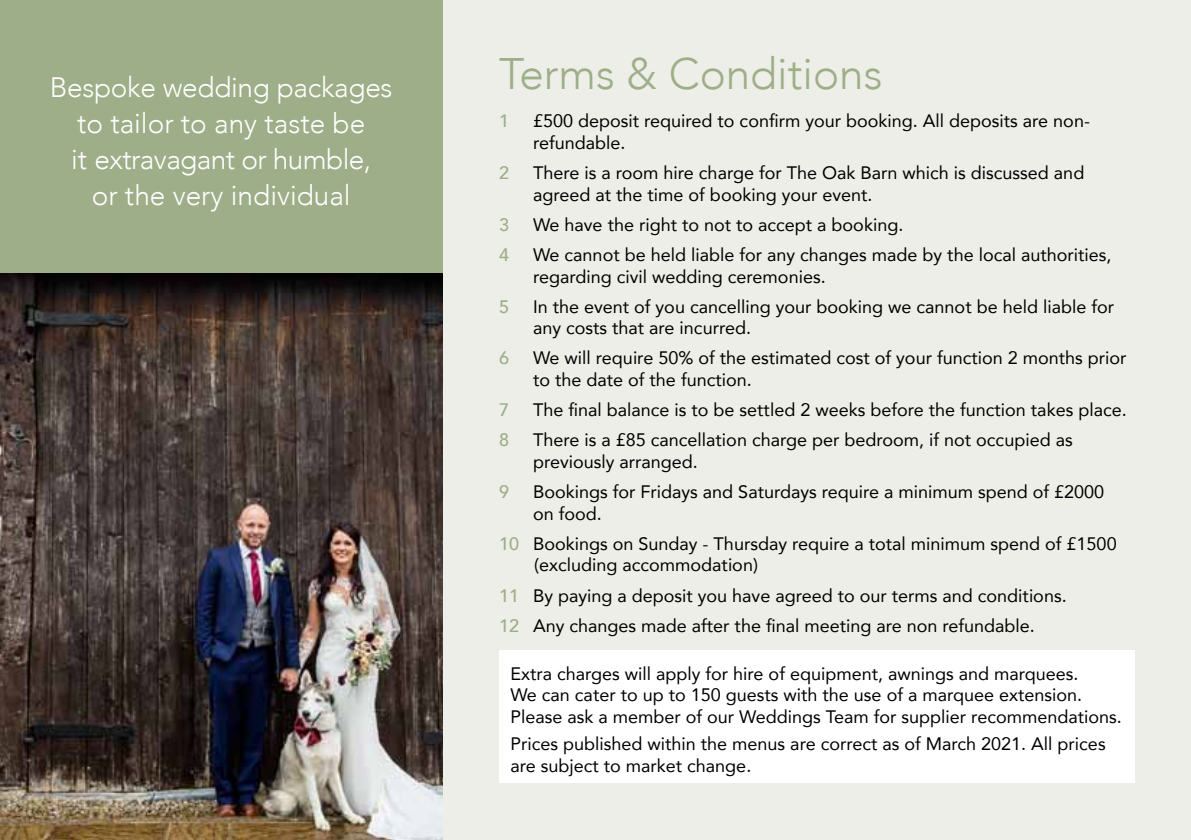
<style>
.page{position:relative;width:1191px;height:840px;background:#fff}
.page>*{position:absolute;margin:0;border:0;box-sizing:border-box;transform-origin:0 0}
.t1{font:300 44px "Avenir";color:#9dae88}
.t2{font:300 28px/36px "Avenir";letter-spacing:-.01em;color:#fff;text-align:center}
.t3{font:18px/21.6px "Avenir";color:#000}
.t4{font:500 18px "Avenir";color:#9dae88}
.s1{font-weight:500;color:#9dae88}
</style>
<div class="page">
<div style="left:442px;top:0;width:749px;height:839px;background:#eceee7"></div>
<div style="left:499px;top:650px;width:635px;height:132px;background:#fff"></div>
<img style="left:0;top:273px;width:442px;height:566px">
<div style="left:0;top:0;width:442px;height:273px;background:#9dae88"></div>
<h2 class="t2" style="left:50px;top:69px;width:344px">Bespoke wedding packages to tailor to any taste be<br>it extravagant or humble,<br>or the very individual</h2>
<h1 class="t1" style="left:499px;top:48px;width:385px">Terms &amp; Conditions</h1>
<p class="t4" style="left:499px;top:105px;width:12px">1</p>
<p class="t3" style="left:533px;top:110px;width:558px">£500 deposit required to confirm your booking. All deposits are non&shy;refundable.</p>
<p class="t4" style="left:499px;top:157px;width:12px">2</p>
<p class="t3" style="left:533px;top:161px;width:553px">There is a room hire charge for The Oak Barn which is discussed and agreed at the time of booking your event.</p>
<p class="t4" style="left:499px;top:209px;width:12px">3</p>
<p class="t3" style="left:533px;top:213px;width:372px">We have the right to not to accept a booking.</p>
<p class="t4" style="left:499px;top:239px;width:12px">4</p>
<p class="t3" style="left:533px;top:243px;width:580px">We cannot be held liable for any changes made by the local authorities, regarding civil wedding ceremonies.</p>
<p class="t4" style="left:499px;top:290px;width:12px">5</p>
<p class="t3" style="left:533px;top:295px;width:582px">In the event of you cancelling your booking we cannot be held liable for any costs that are incurred.</p>
<p class="t4" style="left:499px;top:342px;width:12px">6</p>
<p class="t3" style="left:533px;top:346px;width:595px">We will require 50% of the estimated cost of your function 2 months prior to the date of the function.</p>
<p class="t4" style="left:499px;top:394px;width:12px">7</p>
<p class="t3" style="left:533px;top:398px;width:595px">The final balance is to be settled 2 weeks before the function takes place.</p>
<p class="t4" style="left:499px;top:424px;width:12px">8</p>
<p class="t3" style="left:533px;top:428px;width:541px">There is a £85 cancellation charge per bedroom, if not occupied as previously arranged.</p>
<p class="t4" style="left:499px;top:476px;width:12px">9</p>
<p class="t3" style="left:533px;top:480px;width:572px">Bookings for Fridays and Saturdays require a minimum spend of £2000 on food.</p>
<p class="t3" style="left:534px;top:532px;width:584px;text-indent:-35px"><span class="s1">10</span> Bookings on Sunday - Thursday require a total minimum spend of £1500 (excluding accommodation)</p>
<p class="t3" style="left:499px;top:579px;width:569px;line-height:30px"><span class="s1">11</span> By paying a deposit you have agreed to our terms and conditions.<br><span class="s1">12</span> Any changes made after the final meeting are non refundable.</p>
<p class="t3" style="left:510px;top:661px;width:613px">Extra charges will apply for hire of equipment, awnings and marquees.<br>We can cater to up to 150 guests with the use of a marquee extension.<br>Please ask a member of our Weddings Team for supplier recommendations.</p>
<p class="t3" style="left:510px;top:732px;width:597px">Prices published within the menus are correct as of March 2021. All prices are subject to market change.</p>
</div>
